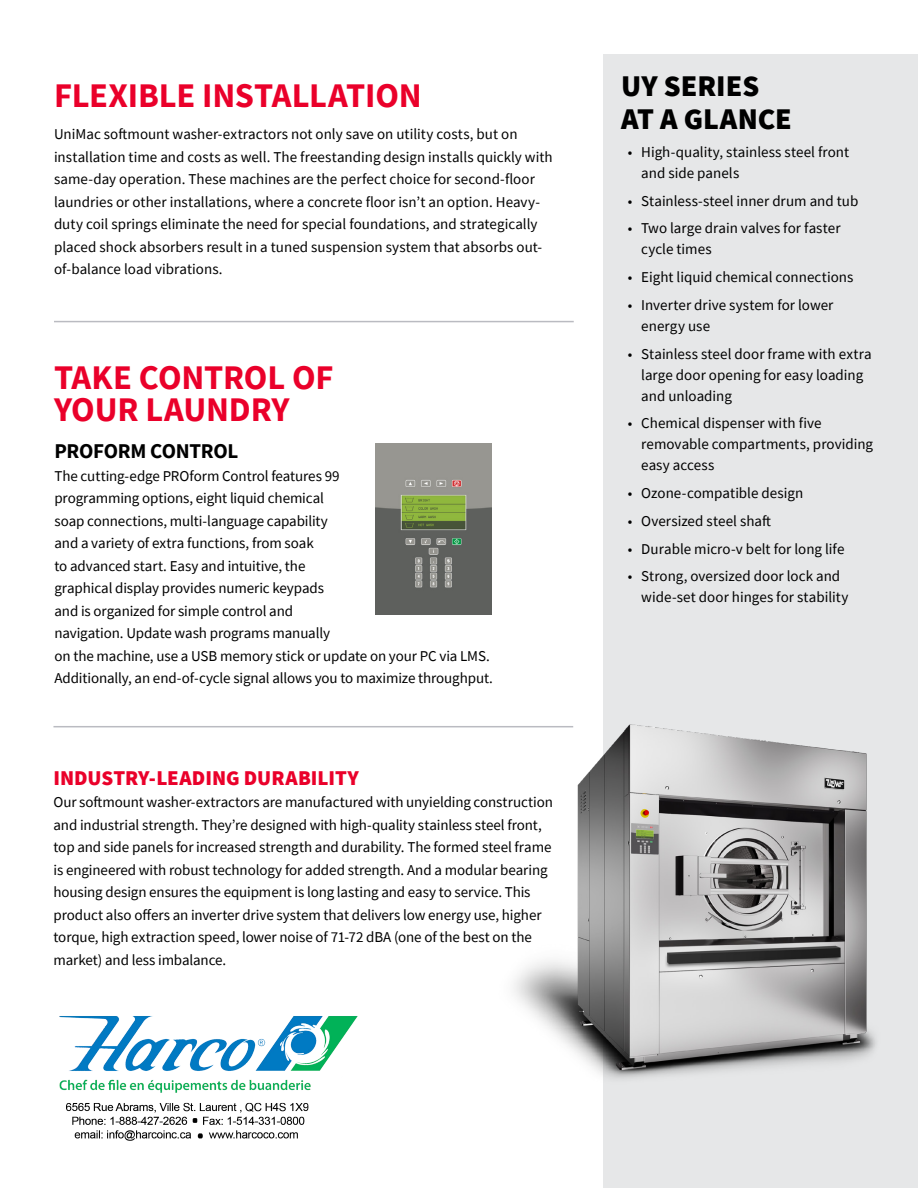
<style>
.page{position:relative;width:918px;height:1188px;background:#fff}
.page>*{position:absolute;margin:0;border:0;box-sizing:border-box;transform-origin:0 0}
.t1{font:700 34.5px/31.5px "Source Sans Pro";letter-spacing:-.005em;color:#ea002a}
.t2{font:900 30px/33px "Source Sans Pro";color:#000}
.t3{font:900 21px "Source Sans Pro";color:#ea002a}
.t4{font:700 21px "Source Sans Pro";letter-spacing:-.015em;color:#000}
.t5{font:15px/22.5px "Source Sans Pro";letter-spacing:-.005em;color:#000}
</style>
<div class="page">
<div style="left:603px;top:54px;width:315px;height:1134px;background:#e6e7e8"></div>
<img style="left:460px;top:580px;width:416px;height:499px">
<img style="left:376px;top:443px;width:115px;height:172px">
<hr style="left:54px;top:321px;width:520px;height:1px;background:#babbc1">
<hr style="left:53px;top:726px;width:520px;height:1px;background:#babbc1">
<img style="left:59px;top:1016px;width:299px;height:125px">
<h1 class="t1" style="left:54px;top:79px;width:369px">FLEXIBLE INSTALLATION</h1>
<p class="t5" style="left:54px;top:123px;width:500px">UniMac softmount washer-extractors not only save on utility costs, but on installation time and costs as well. The freestanding design installs quickly with same-day operation. These machines are the perfect choice for second-floor laundries or other installations, where a concrete floor isn’t an option. Heavy&shy;duty coil springs eliminate the need for special foundations, and strategically placed shock absorbers result in a tuned suspension system that absorbs out&shy;of-balance load vibrations.</p>
<h1 class="t1" style="left:54px;top:361px;width:281px">TAKE CONTROL OF<br>YOUR LAUNDRY</h1>
<h3 class="t4" style="left:54px;top:437px;width:186px">PROFORM CONTROL</h3>
<p class="t5" style="left:54px;top:465px;width:440px">The cutting-edge PROform Control features 99<br>programming options, eight liquid chemical<br>soap connections, multi-language capability<br>and a variety of extra functions, from soak<br>to advanced start. Easy and intuitive, the<br>graphical display provides numeric keypads<br>and is organized for simple control and<br>navigation. Update wash programs manually<br>on the machine, use a USB memory stick or update on your PC via LMS.<br>Additionally, an end-of-cycle signal allows you to maximize throughput.</p>
<h3 class="t3" style="left:53px;top:763px;width:307px">INDUSTRY-LEADING DURABILITY</h3>
<p class="t5" style="left:53px;top:791px;width:501px">Our softmount washer-extractors are manufactured with unyielding construction and industrial strength. They’re designed with high-quality stainless steel front, top and side panels for increased strength and durability. The formed steel frame is engineered with robust technology for added strength. And a modular bearing housing design ensures the equipment is long lasting and easy to service. This product also offers an inverter drive system that delivers low energy use, higher torque, high extraction speed, lower noise of 71-72 dBA (one of the best on the market) and less imbalance.</p>
<h2 class="t2" style="left:621px;top:69px;width:172px">UY SERIES<br>AT A GLANCE</h2>
<p class="t5" style="left:641px;top:141px;width:209px;line-height:21px;text-indent:-14px">• High-quality, stainless steel front and side panels</p>
<p class="t5" style="left:628px;top:189px;width:232px">• Stainless-steel inner drum and tub</p>
<p class="t5" style="left:641px;top:218px;width:201px;line-height:21px;text-indent:-13px">• Two large drain valves for faster cycle times</p>
<p class="t5" style="left:628px;top:266px;width:227px">• Eight liquid chemical connections</p>
<p class="t5" style="left:641px;top:294px;width:194px;line-height:21px;text-indent:-14px">• Inverter drive system for lower energy use</p>
<p class="t5" style="left:641px;top:343px;width:232px;line-height:21px;text-indent:-14px">• Stainless steel door frame with extra large door opening for easy loading and unloading</p>
<p class="t5" style="left:641px;top:413px;width:233px;line-height:21px;text-indent:-14px">• Chemical dispenser with five removable compartments, providing easy access</p>
<p class="t5" style="left:628px;top:482px;width:177px">• Ozone-compatible design</p>
<p class="t5" style="left:628px;top:509px;width:145px">• Oversized steel shaft</p>
<p class="t5" style="left:628px;top:537px;width:218px">• Durable micro-v belt for long life</p>
<p class="t5" style="left:641px;top:566px;width:209px;line-height:21px;text-indent:-14px">• Strong, oversized door lock and wide-set door hinges for stability</p>
</div>
